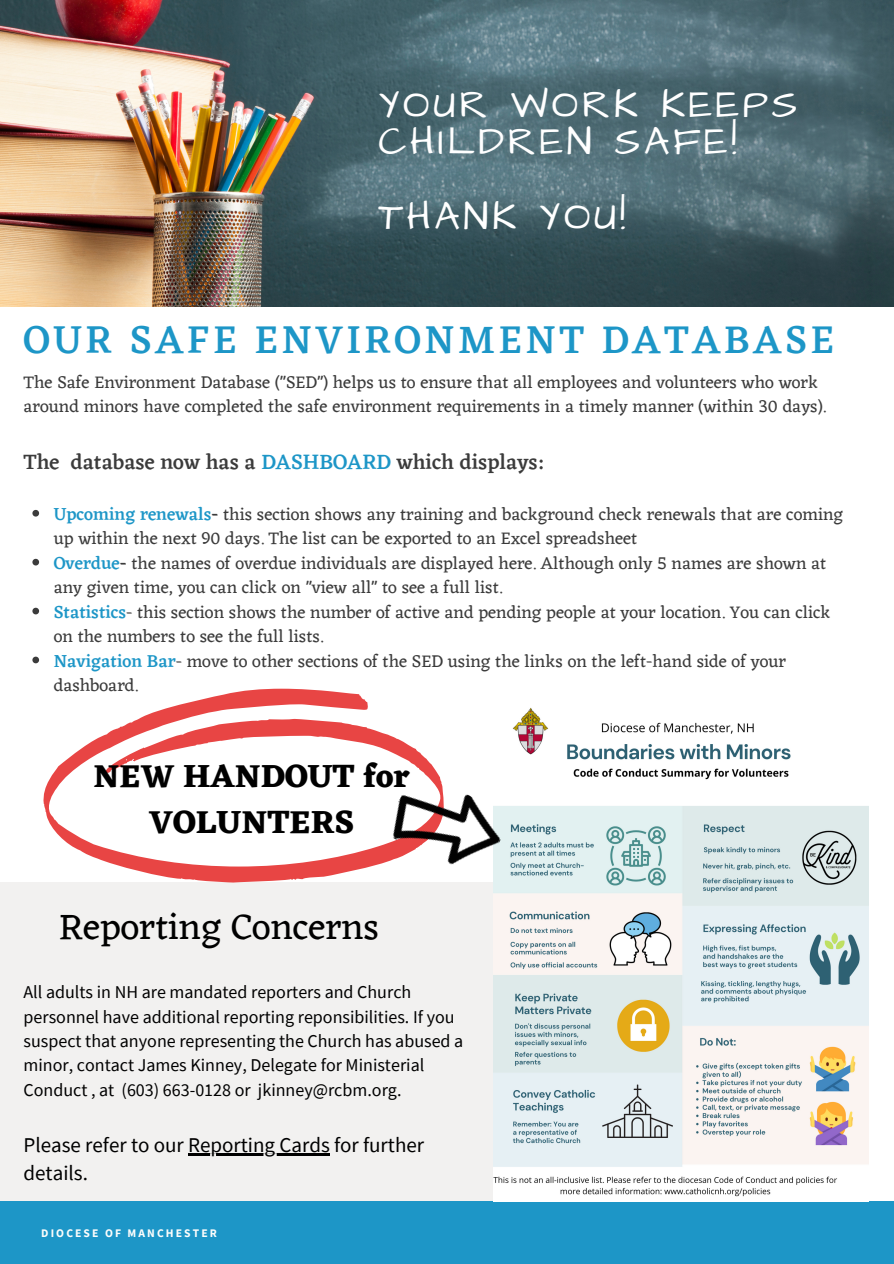
<style>
.page{position:relative;width:894px;height:1264px;background:#fff}
.page>*{position:absolute;margin:0;border:0;box-sizing:border-box;transform-origin:0 0}
.t1{font:39.75px "Architects Daughter";letter-spacing:.09em;color:#fff}
.t2{font:500 39.75px "Eczar";letter-spacing:.09em;color:#1d96c7}
.t3{font:37.5px "Eczar";color:#000}
.t4{font:700 33px/46.2px "Eczar";color:#000;text-align:center}
.t5{font:500 21.3px "Eczar";color:#3b3b3b}
.t6{font:21px/28.5px "Source Sans Pro";color:#000}
.t7{font:18px/24.3px "Source Sans Pro";color:#000}
.t8{font:17.85px/24.5px "Eczar";color:#3b3b3b}
.t9{font:700 11.55px "Source Sans Pro";letter-spacing:.18em;color:#fdfdfc}
.s1{color:#1d96c7}
.s2{font-weight:500;color:#1d96c7}
.s3{font-weight:500}
</style>
<div class="page">
<img style="left:0;top:0;width:893px;height:306px">
<div style="left:0;top:1201px;width:893px;height:62px;background:#1d96c7"></div>
<div style="left:0;top:882px;width:868px;height:319px;background:#f2f1f0"></div>
<svg style="left:32px;top:510px;width:7px;height:6px"></svg>
<svg style="left:32px;top:559px;width:7px;height:6px"></svg>
<svg style="left:32px;top:607px;width:7px;height:7px"></svg>
<svg style="left:32px;top:656px;width:7px;height:7px"></svg>
<img style="left:494px;top:708px;width:373px;height:493px">
<svg style="left:43px;top:688px;width:390px;height:194px"></svg>
<img style="left:382px;top:767px;width:130px;height:115px">
<hr style="left:188px;top:1153px;width:142px;height:2px;background:#000">
<p class="t1" style="left:378px;top:78px;width:420px">YOUR WORK KEEPS</p>
<p class="t1" style="left:378px;top:115px;width:359px">CHILDREN SAFE!</p>
<p class="t1" style="left:378px;top:189px;width:248px">THANK YOU!</p>
<p class="t2" style="left:24px;top:315px;width:812px">OUR SAFE ENVIRONMENT DATABASE</p>
<p class="t8" style="left:24px;top:369px;width:803px">The Safe Environment Database ("SED") helps us to ensure that all employees and volunteers who work around minors have completed the safe environment requirements in a timely manner (within 30 days).</p>
<p class="t5" style="left:24px;top:449px;width:522px">The database now has a <span class="s1">DASHBOARD</span> which displays:</p>
<p class="t8" style="left:54px;top:501px;width:790px"><span class="s2">Upcoming renewals</span><span class="s3">-</span> this section shows any training and background check renewals that are coming up within the next 90 days. The list can be exported to an Excel spreadsheet</p>
<p class="t8" style="left:54px;top:550px;width:773px"><span class="s2">Overdue</span><span class="s3">-</span> the names of overdue individuals are displayed here. Although only 5 names are shown at any given time, you can click on "view all" to see a full list.</p>
<p class="t8" style="left:54px;top:599px;width:778px"><span class="s2">Statistics</span>- this section shows the number of active and pending people at your location. You can click on the numbers to see the full lists.</p>
<p class="t8" style="left:54px;top:648px;width:733px"><span class="s2">Navigation Bar</span>- move to other sections of the SED using the links on the left-hand side of your dashboard.</p>
<p class="t4" style="left:94px;top:752px;width:318px">NEW HANDOUT for<br>VOLUNTERS</p>
<p class="t3" style="left:59px;top:903px;width:321px">Reporting Concerns</p>
<p class="t7" style="left:24px;top:979px;width:441px">All adults in NH are mandated reporters and Church personnel have additional reporting reponsibilities. If you suspect that anyone representing the Church has abused a minor, contact James Kinney, Delegate for Ministerial Conduct , at (603) 663-0128 or jkinney@rcbm.org.</p>
<p class="t6" style="left:24px;top:1129px;width:402px">Please refer to our Reporting Cards for further details.</p>
<p class="t9" style="left:41px;top:1225px;width:177px">DIOCESE OF MANCHESTER</p>
</div>
